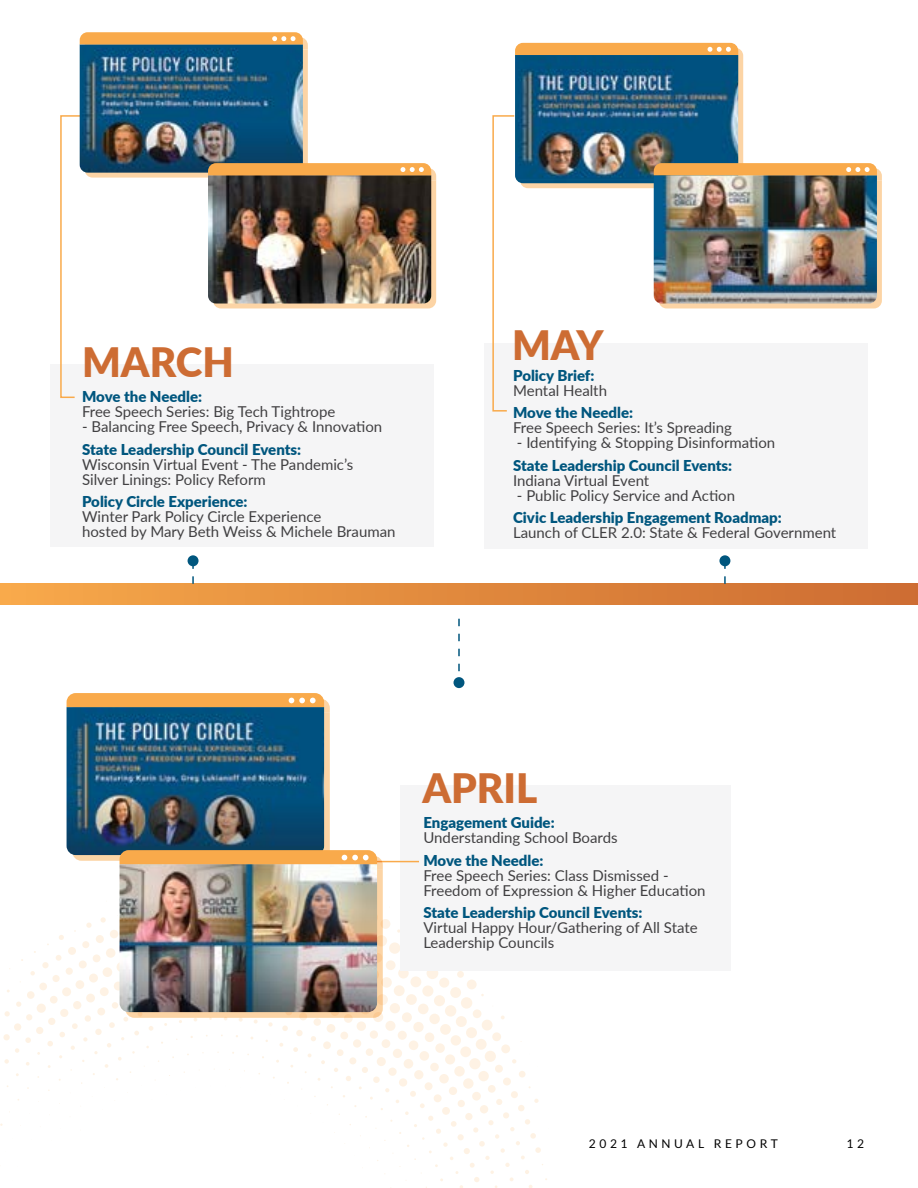
<style>
.page{position:relative;width:918px;height:1188px;background:#fff}
.page>*{position:absolute;margin:0;border:0;box-sizing:border-box;transform-origin:0 0}
.t1{font:900 40.5px "Lato";color:#cd6c33}
.t2{font:15px/15px "Lato";color:#414042}
.t3{font:900 15px "Lato";color:#00567e}
.t4{font:12px "Lato";letter-spacing:.3em;color:#000}
</style>
<div class="page">
<div style="left:50px;top:365px;width:384px;height:182px;background:#f5f5f6"></div>
<div style="left:400px;top:785px;width:331px;height:185px;background:#f5f5f6"></div>
<div style="left:485px;top:343px;width:383px;height:205px;background:#f5f5f6"></div>
<img style="left:60px;top:32px;width:376px;height:366px">
<img style="left:0;top:693px;width:547px;height:495px">
<img style="left:492px;top:43px;width:390px;height:369px">
<div style="left:0;top:584px;width:918px;height:20px;background:linear-gradient(to right,#f6a84a,#cc6b32)"></div>
<svg style="left:192px;top:566px;width:2px;height:18px"></svg>
<div style="left:188px;top:555px;width:11px;height:11px;background:#00567e;border-radius:50%"></div>
<svg style="left:724px;top:566px;width:2px;height:18px"></svg>
<div style="left:719px;top:555px;width:11px;height:11px;background:#00567e;border-radius:50%"></div>
<svg style="left:458px;top:619px;width:2px;height:53px"></svg>
<div style="left:454px;top:677px;width:10px;height:11px;background:#00567e;border-radius:50%"></div>
<h1 class="t1" style="left:82px;top:331px;width:153px">MARCH</h1>
<p class="t3" style="left:82px;top:385px;width:122px">Move the Needle:</p>
<p class="t2" style="left:82px;top:404px;width:255px">Free Speech Series: Big Tech Tightrope</p>
<p class="t2" style="left:82px;top:419px;width:302px">- Balancing Free Speech, Privacy &amp; Innovation</p>
<p class="t3" style="left:82px;top:438px;width:221px">State Leadership Council Events:</p>
<p class="t2" style="left:82px;top:456px;width:273px">Wisconsin Virtual Event - The Pandemic’s<br>Silver Linings: Policy Reform</p>
<p class="t3" style="left:82px;top:490px;width:167px">Policy Circle Experience:</p>
<p class="t2" style="left:82px;top:509px;width:315px">Winter Park Policy Circle Experience<br>hosted by Mary Beth Weiss &amp; Michele Brauman</p>
<h1 class="t1" style="left:512px;top:315px;width:93px">MAY</h1>
<p class="t3" style="left:513px;top:364px;width:83px">Policy Brief:</p>
<p class="t2" style="left:513px;top:382px;width:95px">Mental Health</p>
<p class="t3" style="left:513px;top:401px;width:122px">Move the Needle:</p>
<p class="t2" style="left:513px;top:420px;width:220px">Free Speech Series: It’s Spreading</p>
<p class="t2" style="left:517px;top:435px;width:260px">- Identifying &amp; Stopping Disinformation</p>
<p class="t3" style="left:513px;top:454px;width:221px">State Leadership Council Events:</p>
<p class="t2" style="left:513px;top:472px;width:138px">Indiana Virtual Event</p>
<p class="t2" style="left:517px;top:487px;width:220px">- Public Policy Service and Action</p>
<p class="t3" style="left:513px;top:506px;width:270px">Civic Leadership Engagement Roadmap:</p>
<p class="t2" style="left:513px;top:525px;width:325px">Launch of CLER 2.0: State &amp; Federal Government</p>
<h1 class="t1" style="left:422px;top:758px;width:117px">APRIL</h1>
<p class="t3" style="left:423px;top:812px;width:133px">Engagement Guide:</p>
<p class="t2" style="left:423px;top:830px;width:196px">Understanding School Boards</p>
<p class="t3" style="left:423px;top:849px;width:122px">Move the Needle:</p>
<p class="t2" style="left:423px;top:867px;width:284px">Free Speech Series: Class Dismissed -<br>Freedom of Expression &amp; Higher Education</p>
<p class="t3" style="left:423px;top:902px;width:221px">State Leadership Council Events:</p>
<p class="t2" style="left:423px;top:920px;width:276px">Virtual Happy Hour/Gathering of All State<br>Leadership Councils</p>
<p class="t4" style="left:589px;top:1136px;width:190px">2021 ANNUAL REPORT</p>
<p class="t4" style="left:846px;top:1136px;width:19px">1 2</p>
</div>
